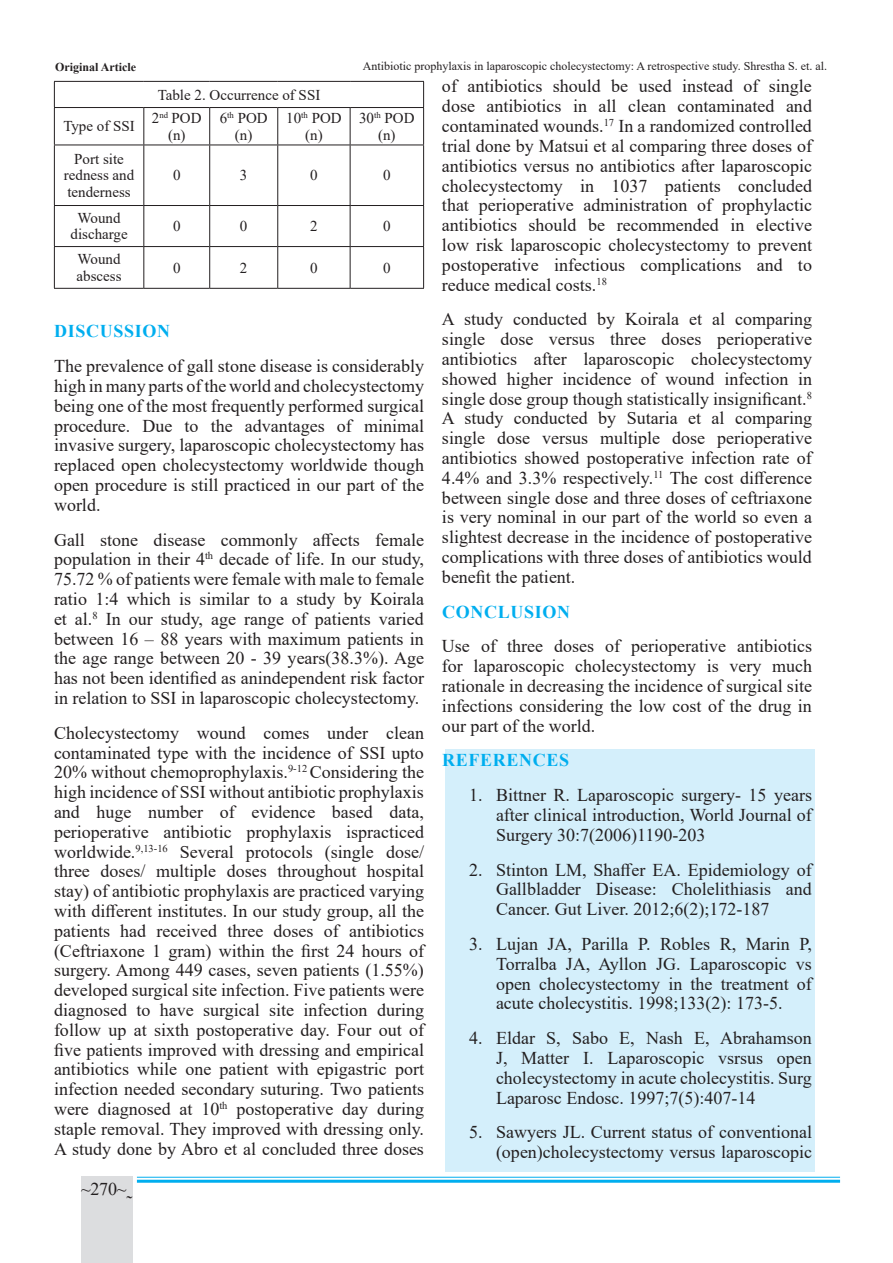
<style>
.page{position:relative;width:893px;height:1263px;background:#fff}
.page>*{position:absolute;margin:0;border:0;box-sizing:border-box;transform-origin:0 0}
.t1{font:18px/19.8px "Times New Roman";color:#231f20;text-align:justify}
.t2{font:700 18px "Times New Roman";letter-spacing:.035em;color:#00aeef}
.t3{font:15px/16.5px "Times New Roman";color:#231f20;text-align:center}
.Normal___16_pt_Bold{font:12px "Times New Roman";color:#231f20}
.t4{font:700 12px "Times New Roman";color:#231f20}
</style>
<div class="page">
<hr style="left:137px;top:1177px;width:703px;height:1px;background:#00aeef">
<hr style="left:137px;top:1180px;width:703px;height:3px;background:#00aeef">
<div style="left:81px;top:1177px;width:51px;height:86px;background:#dcdddf"></div>
<div style="left:445px;top:749px;width:370px;height:422px;background:#d4effb"></div>
<hr style="left:54px;top:81px;width:90px;height:1px;background:#231f20">
<svg style="left:54px;top:82px;width:1px;height:25px"></svg>
<hr style="left:144px;top:81px;width:66px;height:1px;background:#231f20">
<hr style="left:210px;top:81px;width:68px;height:1px;background:#231f20">
<hr style="left:278px;top:81px;width:72px;height:1px;background:#231f20">
<hr style="left:350px;top:81px;width:74px;height:1px;background:#231f20">
<svg style="left:423px;top:82px;width:1px;height:25px"></svg>
<hr style="left:54px;top:107px;width:90px;height:1px;background:#231f20">
<hr style="left:54px;top:108px;width:1px;height:37px;background:#231f20">
<hr style="left:144px;top:107px;width:66px;height:1px;background:#231f20">
<hr style="left:143px;top:108px;width:1px;height:37px;background:#231f20">
<hr style="left:210px;top:107px;width:68px;height:1px;background:#231f20">
<hr style="left:209px;top:108px;width:1px;height:37px;background:#231f20">
<hr style="left:278px;top:107px;width:72px;height:1px;background:#231f20">
<hr style="left:277px;top:108px;width:1px;height:37px;background:#231f20">
<hr style="left:350px;top:107px;width:74px;height:1px;background:#231f20">
<hr style="left:350px;top:108px;width:1px;height:37px;background:#231f20">
<hr style="left:423px;top:108px;width:1px;height:37px;background:#231f20">
<hr style="left:54px;top:145px;width:90px;height:1px;background:#231f20">
<hr style="left:54px;top:145px;width:1px;height:60px;background:#231f20">
<hr style="left:144px;top:145px;width:66px;height:1px;background:#231f20">
<hr style="left:143px;top:145px;width:1px;height:60px;background:#231f20">
<hr style="left:210px;top:145px;width:68px;height:1px;background:#231f20">
<hr style="left:209px;top:145px;width:1px;height:60px;background:#231f20">
<hr style="left:278px;top:145px;width:72px;height:1px;background:#231f20">
<hr style="left:277px;top:145px;width:1px;height:60px;background:#231f20">
<hr style="left:350px;top:145px;width:74px;height:1px;background:#231f20">
<hr style="left:350px;top:145px;width:1px;height:60px;background:#231f20">
<hr style="left:423px;top:145px;width:1px;height:60px;background:#231f20">
<hr style="left:54px;top:205px;width:90px;height:1px;background:#231f20">
<hr style="left:54px;top:206px;width:1px;height:40px;background:#231f20">
<hr style="left:144px;top:205px;width:66px;height:1px;background:#231f20">
<hr style="left:143px;top:206px;width:1px;height:40px;background:#231f20">
<hr style="left:210px;top:205px;width:68px;height:1px;background:#231f20">
<hr style="left:209px;top:206px;width:1px;height:40px;background:#231f20">
<hr style="left:278px;top:205px;width:72px;height:1px;background:#231f20">
<hr style="left:277px;top:206px;width:1px;height:40px;background:#231f20">
<hr style="left:350px;top:205px;width:74px;height:1px;background:#231f20">
<hr style="left:350px;top:206px;width:1px;height:40px;background:#231f20">
<hr style="left:423px;top:206px;width:1px;height:40px;background:#231f20">
<hr style="left:54px;top:246px;width:90px;height:1px;background:#231f20">
<hr style="left:54px;top:247px;width:1px;height:41px;background:#231f20">
<hr style="left:144px;top:246px;width:66px;height:1px;background:#231f20">
<hr style="left:143px;top:247px;width:1px;height:41px;background:#231f20">
<hr style="left:210px;top:246px;width:68px;height:1px;background:#231f20">
<hr style="left:209px;top:247px;width:1px;height:41px;background:#231f20">
<hr style="left:278px;top:246px;width:72px;height:1px;background:#231f20">
<hr style="left:277px;top:247px;width:1px;height:41px;background:#231f20">
<hr style="left:350px;top:246px;width:74px;height:1px;background:#231f20">
<hr style="left:350px;top:247px;width:1px;height:41px;background:#231f20">
<hr style="left:423px;top:247px;width:1px;height:41px;background:#231f20">
<hr style="left:54px;top:288px;width:90px;height:1px;background:#231f20">
<hr style="left:144px;top:288px;width:66px;height:1px;background:#231f20">
<hr style="left:210px;top:288px;width:68px;height:1px;background:#231f20">
<hr style="left:278px;top:288px;width:72px;height:1px;background:#231f20">
<hr style="left:350px;top:288px;width:74px;height:1px;background:#231f20">
<p class="Normal___16_pt_Bold" style="left:363px;top:57px;width:466px">Antibiotic prophylaxis in laparoscopic cholecystectomy: A retrospective study. Shrestha S. et. al.</p>
<p class="t4" style="left:55px;top:58px;width:82px">Original Article</p>
<p class="Normal___16_pt_Bold" style="left:440px;top:61px;width:344px">Medical Journal of Pokhara Academy of Health Sciences Vol. 3 Issue 2</p>
<p class="t3" style="left:158px;top:86px;width:164px">Table 2. Occurrence of SSI</p>
<p class="t3" style="left:63px;top:118px;width:73px">Type of SSI</p>
<p class="t3" style="left:152px;top:109px;width:51px">2<sup>nd</sup> POD (n)</p>
<p class="t3" style="left:220px;top:109px;width:50px">6<sup>th</sup> POD (n)</p>
<p class="t3" style="left:286px;top:109px;width:57px">10<sup>th</sup> POD (n)</p>
<p class="t3" style="left:359px;top:109px;width:57px">30<sup>th</sup> POD (n)</p>
<p class="t3" style="left:64px;top:150px;width:72px">Port site redness and tenderness</p>
<p class="t1" style="left:442px;top:76px;width:371px">of antibiotics should be used instead of single dose antibiotics in all clean contaminated and contaminated wounds.<sup>17</sup> In a randomized controlled trial done by Matsui et al comparing three doses of antibiotics versus no antibiotics after laparoscopic cholecystectomy in 1037 patients concluded that perioperative administration of prophylactic antibiotics should be recommended in elective low risk laparoscopic cholecystectomy to prevent postoperative infectious complications and to reduce medical costs.<sup>18</sup></p>
<p class="t1" style="left:442px;top:309px;width:371px">A study conducted by Koirala et al comparing single dose versus three doses perioperative antibiotics after laparoscopic cholecystectomy showed higher incidence of wound infection in single dose group though statistically insignificant.<sup>8<br></sup>A study conducted by Sutaria et al comparing single dose versus multiple dose perioperative antibiotics showed postoperative infection rate of 4.4% and 3.3% respectively.<sup>11</sup> The cost difference between single dose and three doses of ceftriaxone is very nominal in our part of the world so even a slightest decrease in the incidence of postoperative complications with three doses of antibiotics would benefit the patient.</p>
<p class="t2" style="left:442px;top:598px;width:129px">CONCLUSION</p>
<p class="t1" style="left:442px;top:636px;width:372px">Use of three doses of perioperative antibiotics for laparoscopic cholecystectomy is very much rationale in decreasing the incidence of surgical site infections considering the low cost of the drug in our part of the world.</p>
<p class="t2" style="left:442px;top:747px;width:128px">REFERENCES</p>
<p class="t1" style="left:496px;top:785px;width:317px;text-indent:-27px">1. Bittner R. Laparoscopic surgery- 15 years after clinical introduction, World Journal of Surgery 30:7(2006)1190-203</p>
<p class="t1" style="left:496px;top:859px;width:317px;text-indent:-27px">2. Stinton LM, Shaffer EA. Epidemiology of Gallbladder Disease: Cholelithiasis and Cancer. Gut Liver. 2012;6(2);172-187</p>
<p class="t1" style="left:496px;top:933px;width:317px;text-indent:-27px">3. Lujan JA, Parilla P. Robles R, Marin P, Torralba JA, Ayllon JG. Laparoscopic vs open cholecystectomy in the treatment of acute cholecystitis. 1998;133(2): 173-5.</p>
<p class="t1" style="left:496px;top:1028px;width:317px;text-indent:-27px">4. Eldar S, Sabo E, Nash E, Abrahamson J, Matter I. Laparoscopic vsrsus open cholecystectomy in acute cholecystitis. Surg Laparosc Endosc. 1997;7(5):407-14</p>
<p class="t1" style="left:469px;top:1122px;width:344px;text-align:right">5. Sawyers JL. Current status of conventional (open)cholecystectomy versus laparoscopic</p>
<p class="t3" style="left:173px;top:167px;width:9px">0</p>
<p class="t3" style="left:240px;top:167px;width:9px">3</p>
<p class="t3" style="left:310px;top:167px;width:9px">0</p>
<p class="t3" style="left:383px;top:167px;width:9px">0</p>
<p class="t3" style="left:70px;top:209px;width:59px">Wound discharge</p>
<p class="t3" style="left:173px;top:217px;width:9px">0</p>
<p class="t3" style="left:240px;top:217px;width:9px">0</p>
<p class="t3" style="left:310px;top:217px;width:9px">2</p>
<p class="t3" style="left:383px;top:217px;width:9px">0</p>
<p class="t3" style="left:77px;top:251px;width:46px;text-align:left">Wound abscess</p>
<p class="t3" style="left:173px;top:259px;width:9px">0</p>
<p class="t3" style="left:240px;top:259px;width:9px">2</p>
<p class="t3" style="left:310px;top:259px;width:9px">0</p>
<p class="t3" style="left:383px;top:259px;width:9px">0</p>
<p class="t2" style="left:54px;top:318px;width:117px">DISCUSSION</p>
<p class="t1" style="left:54px;top:356px;width:371px">The prevalence of gall stone disease is considerably high in many parts of the world and cholecystectomy being one of the most frequently performed surgical procedure. Due to the advantages of minimal invasive surgery, laparoscopic cholecystectomy has replaced open cholecystectomy worldwide though open procedure is still practiced in our part of the world.</p>
<p class="t1" style="left:54px;top:529px;width:371px">Gall stone disease commonly affects female population in their 4<sup>th</sup> decade of life. In our study, 75.72 % of patients were female with male to female ratio 1:4 which is similar to a study by Koirala et al.<sup>8</sup> In our study, age range of patients varied between 16 – 88 years with maximum patients in the age range between 20 - 39 years(38.3%). Age has not been identified as anindependent risk factor in relation to SSI in laparoscopic cholecystectomy.</p>
<p class="t1" style="left:54px;top:722px;width:371px">Cholecystectomy wound comes under clean contaminated type with the incidence of SSI upto 20% without chemoprophylaxis.<sup>9-12</sup> Considering the high incidence of SSI without antibiotic prophylaxis and huge number of evidence based data, perioperative antibiotic prophylaxis ispracticed worldwide.<sup>9,13-16</sup> Several protocols (single dose/ three doses/ multiple doses throughout hospital stay) of antibiotic prophylaxis are practiced varying with different institutes. In our study group, all the patients had received three doses of antibiotics (Ceftriaxone 1 gram) within the first 24 hours of surgery. Among 449 cases, seven patients (1.55%) developed surgical site infection. Five patients were diagnosed to have surgical site infection during follow up at sixth postoperative day. Four out of five patients improved with dressing and empirical antibiotics while one patient with epigastric port infection needed secondary suturing. Two patients were diagnosed at 10<sup>th</sup> postoperative day during staple removal. They improved with dressing only.<br>A study done by Abro et al concluded three doses</p>
<p class="t1" style="left:81px;top:1178px;width:53px">~270~˷</p>
</div>
